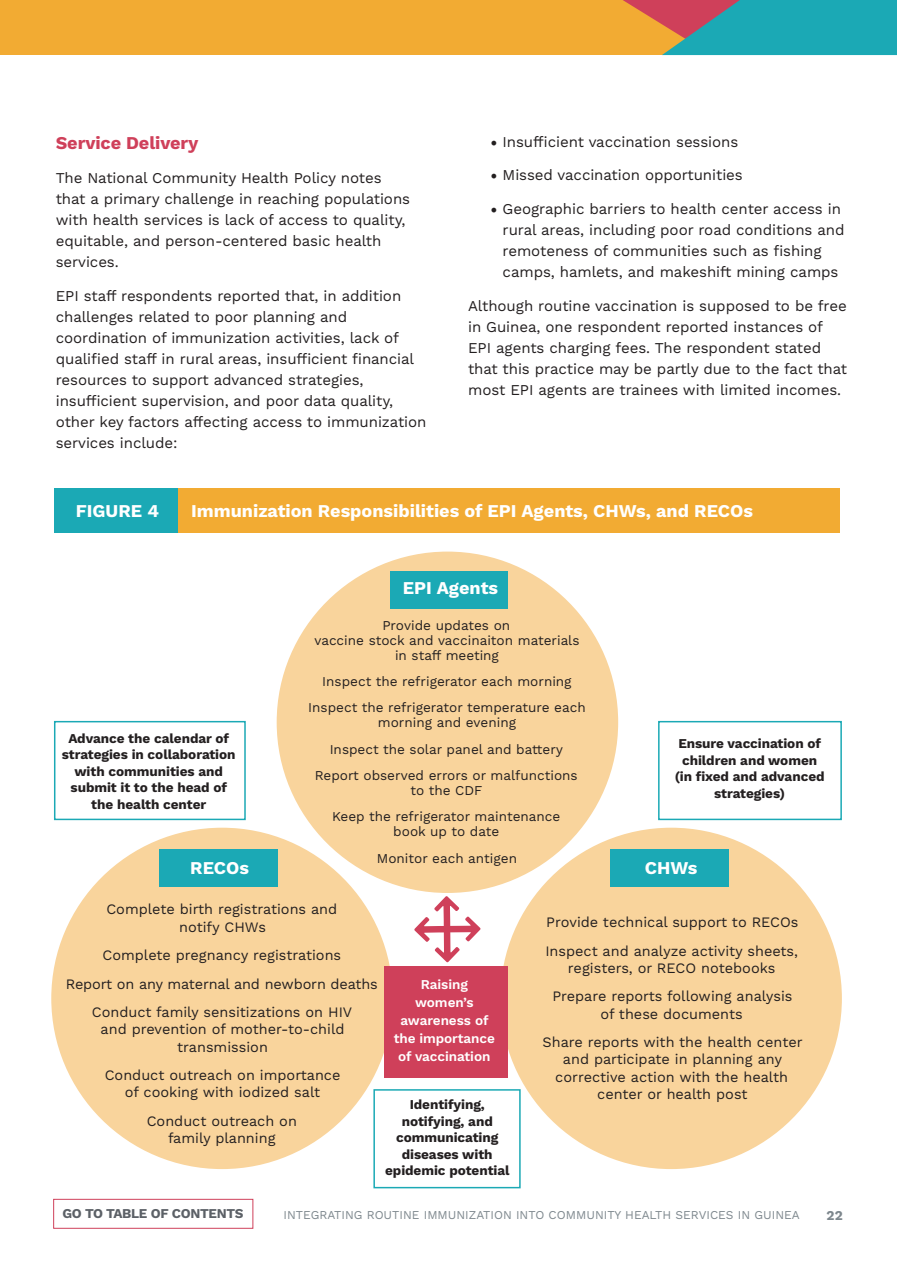
<style>
.page{position:relative;width:897px;height:1264px;background:#fff}
.page>*{position:absolute;margin:0;border:0;box-sizing:border-box;transform-origin:0 0}
.t1{font:700 18px "Work Sans";color:#fff}
.t2{font:700 18px "Work Sans";letter-spacing:-.005em;color:#cf405a}
.t3{font:15px/21px "Work Sans";letter-spacing:-.005em;color:#231f20}
.t4{font:14.4px/17.2px "Work Sans";color:#231f20;text-align:center}
.t5{font:13.5px/15px "Work Sans";color:#231f20;text-align:center}
.t6{font:700 13.5px/16.5px "Work Sans";letter-spacing:-.005em;color:#231f20;text-align:center}
.t7{font:600 13.5px/18px "Work Sans";letter-spacing:-.005em;color:#fff;text-align:center}
.t8{font:700 13.5px "Work Sans";letter-spacing:-.025em;color:#5c6167}
.t9{font:700 13.5px "Work Sans";color:#7d878d}
.t10{font:12px "Work Sans";color:#7e888e}
.s1{font-family:"Minion Pro";font-size:18px}
</style>
<div class="page">
<div style="left:0;top:0;width:896px;height:55px;background:#f2ab33"></div>
<svg style="left:623px;top:0;width:273px;height:55px;background:#539995"></svg>
<div style="left:53px;top:1199px;width:200px;height:29px;border:1px solid #cf405a"></div>
<div style="left:500px;top:827px;width:341px;height:342px;background:#f9d49c;border-radius:50%"></div>
<div style="left:51px;top:827px;width:342px;height:342px;background:#f9d49c;border-radius:50%"></div>
<div style="left:55px;top:488px;width:785px;height:45px;background:#f2ab33"></div>
<div style="left:55px;top:488px;width:123px;height:45px;background:#1ba9b5"></div>
<div style="left:276px;top:551px;width:342px;height:342px;background:#f9d49c;border-radius:50%"></div>
<svg style="left:414px;top:896px;width:66px;height:66px"></svg>
<div style="left:389px;top:572px;width:118px;height:37px;background:#1ba9b5"></div>
<div style="left:159px;top:849px;width:118px;height:37px;background:#1ba9b5"></div>
<div style="left:610px;top:849px;width:119px;height:37px;background:#1ba9b5"></div>
<div style="left:54px;top:721px;width:192px;height:99px;border:2px solid #1ba9b5"></div>
<div style="left:658px;top:721px;width:183px;height:99px;border:2px solid #1ba9b5"></div>
<div style="left:373px;top:1089px;width:147px;height:99px;border:2px solid #1ba9b5"></div>
<div style="left:384px;top:966px;width:124px;height:111px;background:#cf405a"></div>
<p class="t2" style="left:56px;top:132px;width:144px">Service Delivery</p>
<p class="t3" style="left:56px;top:168px;width:356px">The National Community Health Policy notes that a primary challenge in reaching populations with health services is lack of access to quality, equitable, and person-centered basic health services.</p>
<p class="t3" style="left:56px;top:285px;width:372px">EPI staff respondents reported that, in addition challenges related to poor planning and coordination of immunization activities, lack of qualified staff in rural areas, insufficient financial resources to support advanced strategies, insufficient supervision, and poor data quality, other key factors affecting access to immunization services include:</p>
<p class="t3" style="left:490px;top:132px;width:249px"><span class="s1">•</span> Insufficient vaccination sessions</p>
<p class="t3" style="left:490px;top:165px;width:254px"><span class="s1">•</span> Missed vaccination opportunities</p>
<p class="t3" style="left:502px;top:199px;width:343px;text-indent:-12px"><span class="s1">•</span> Geographic barriers to health center access in rural areas, including poor road conditions and remoteness of communities such as fishing camps, hamlets, and makeshift mining camps</p>
<p class="t3" style="left:468px;top:296px;width:380px">Although routine vaccination is supposed to be free in Guinea, one respondent reported instances of EPI agents charging fees. The respondent stated that this practice may be partly due to the fact that most EPI agents are trainees with limited incomes.</p>
<p class="t1" style="left:76px;top:500px;width:85px">FIGURE 4</p>
<p class="t1" style="left:191px;top:500px;width:563px">Immunization Responsibilities of EPI Agents, CHWs, and RECOs</p>
<p class="t1" style="left:402px;top:577px;width:97px">EPI Agents</p>
<p class="t5" style="left:314px;top:618px;width:266px">Provide updates on<br>vaccine stock and vaccinaiton materials in staff meeting</p>
<p class="t5" style="left:322px;top:674px;width:251px">Inspect the refrigerator each morning</p>
<p class="t5" style="left:308px;top:701px;width:279px">Inspect the refrigerator temperature each morning and evening</p>
<p class="t5" style="left:329px;top:742px;width:235px">Inspect the solar panel and battery</p>
<p class="t5" style="left:315px;top:768px;width:264px">Report observed errors or malfunctions to the CDF</p>
<p class="t5" style="left:332px;top:809px;width:230px">Keep the refrigerator maintenance book up to date</p>
<p class="t5" style="left:377px;top:851px;width:142px">Monitor each antigen</p>
<p class="t6" style="left:62px;top:730px;width:175px">Advance the calendar of strategies in collaboration with communities and submit it to the head of the health center</p>
<p class="t6" style="left:674px;top:736px;width:151px">Ensure vaccination of children and women (in fixed and advanced strategies)</p>
<p class="t1" style="left:190px;top:857px;width:60px">RECOs</p>
<p class="t1" style="left:644px;top:857px;width:54px">CHWs</p>
<p class="t4" style="left:106px;top:901px;width:232px">Complete birth registrations and notify CHWs</p>
<p class="t4" style="left:102px;top:947px;width:240px">Complete pregnancy registrations</p>
<p class="t4" style="left:66px;top:975px;width:313px">Report on any maternal and newborn deaths</p>
<p class="t4" style="left:92px;top:1004px;width:262px">Conduct family sensitizations on HIV and prevention of mother-to-child transmission</p>
<p class="t4" style="left:105px;top:1067px;width:237px">Conduct outreach on importance of cooking with iodized salt</p>
<p class="t4" style="left:147px;top:1113px;width:152px">Conduct outreach on family planning</p>
<p class="t7" style="left:393px;top:975px;width:103px">Raising women’s awareness of the importance of vaccination</p>
<p class="t6" style="left:385px;top:1097px;width:126px">Identifying, notifying, and communicating diseases with epidemic potential</p>
<p class="t4" style="left:546px;top:914px;width:254px">Provide technical support to RECOs</p>
<p class="t4" style="left:545px;top:942px;width:254px">Inspect and analyze activity sheets, registers, or RECO notebooks</p>
<p class="t4" style="left:552px;top:988px;width:241px">Prepare reports following analysis of these documents</p>
<p class="t4" style="left:542px;top:1034px;width:261px">Share reports with the health center and participate in planning any corrective action with the health center or health post</p>
<p class="t8" style="left:63px;top:1205px;width:182px">GO TO TABLE OF CONTENTS</p>
<p class="t10" style="left:283px;top:1208px;width:517px">INTEGRATING ROUTINE IMMUNIZATION INTO COMMUNITY HEALTH SERVICES IN GUINEA</p>
<p class="t9" style="left:826px;top:1207px;width:18px">22</p>
</div>
